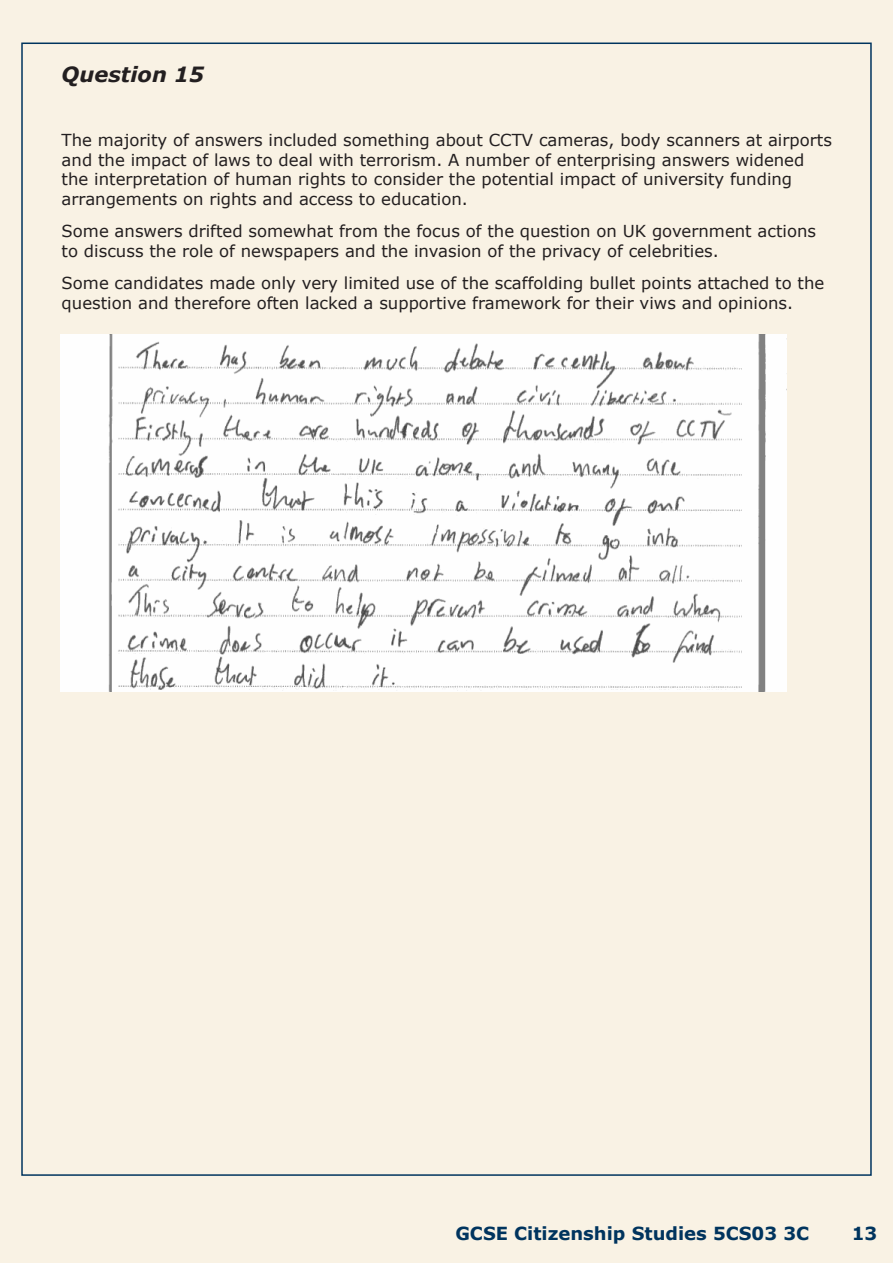
<style>
.page{position:relative;width:893px;height:1263px;background:#f9f2e4}
.page>*{position:absolute;margin:0;border:0;box-sizing:border-box;transform-origin:0 0}
.Heading_2{font:italic 700 21px "Verdana";color:#231f20}
.t1{font:700 18px "Verdana";color:#00345e}
.Body_text{font:16.5px/19.5px "Verdana";color:#231f20}
</style>
<div class="page">
<img style="left:61px;top:334px;width:726px;height:357px">
<p class="Heading_2" style="left:62px;top:61px;width:144px">Question 15</p>
<p class="Body_text" style="left:62px;top:130px;width:772px">The majority of answers included something about CCTV cameras, body scanners at airports and the impact of laws to deal with terrorism. A number of enterprising answers widened the interpretation of human rights to consider the potential impact of university funding arrangements on rights and access to education.</p>
<p class="Body_text" style="left:62px;top:221px;width:756px">Some answers drifted somewhat from the focus of the question on UK government actions to discuss the role of newspapers and the invasion of the privacy of celebrities.</p>
<p class="Body_text" style="left:62px;top:273px;width:764px">Some candidates made only very limited use of the scaffolding bullet points attached to the question and therefore often lacked a supportive framework for their viws and opinions.</p>
<p class="t1" style="left:455px;top:1222px;width:355px">GCSE Citizenship Studies 5CS03 3C</p>
<p class="t1" style="left:852px;top:1222px;width:27px">13</p>
</div>
